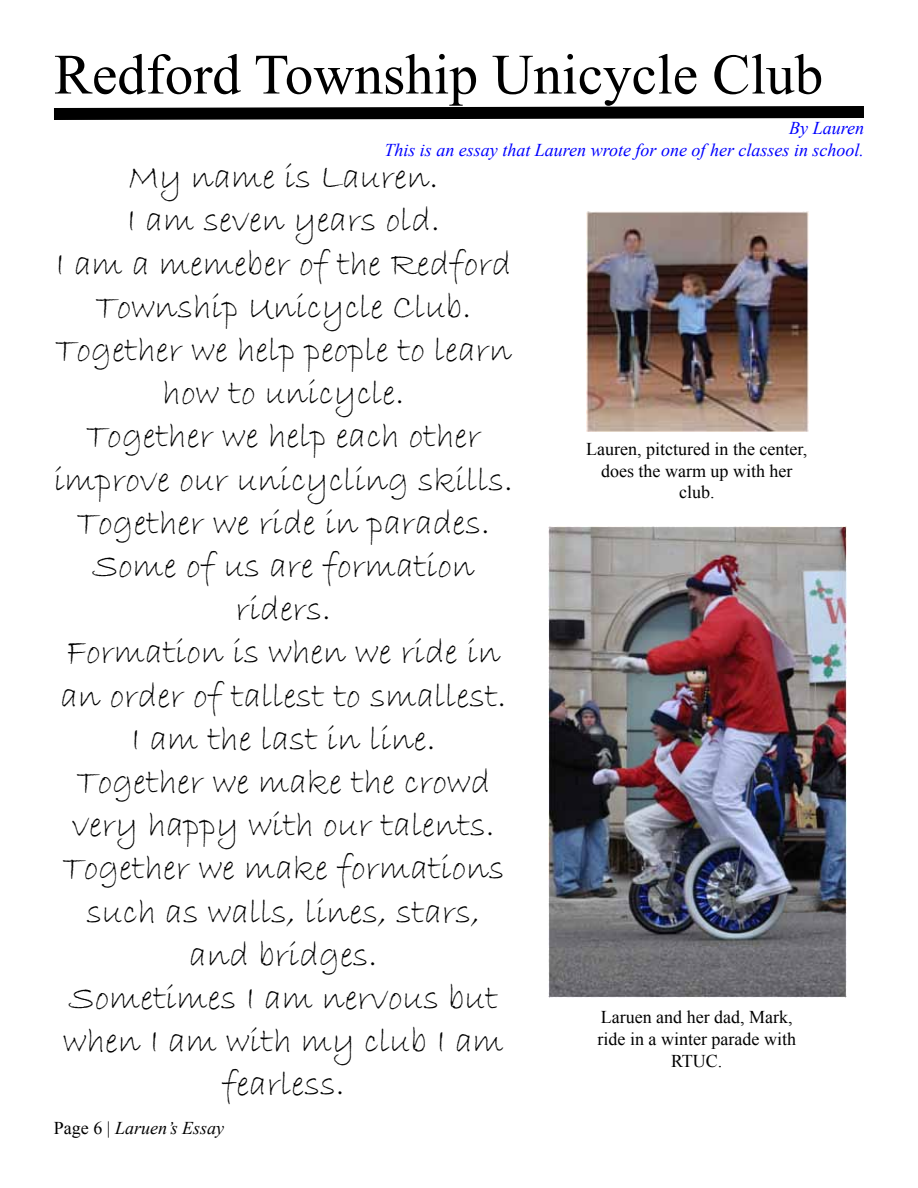
<style>
.page{position:relative;width:918px;height:1188px;background:#fff}
.page>*{position:absolute;margin:0;border:0;box-sizing:border-box;transform-origin:0 0}
.t1{font:57px "Times New Roman";color:#000}
.t2{font:36px/43.2px "Bradley Hand ITC";color:#000;text-align:center}
.t3{font:18px/21.6px "Times New Roman";color:#000;text-align:center}
.t4{font:italic 18px/21.6px "Times New Roman";color:#00f;text-align:right}
.t5{font:italic 18px "Times New Roman";color:#000}
.s1{font-style:normal}
</style>
<div class="page">
<svg style="left:54px;top:106px;width:810px;height:14px;background:#242424"></svg>
<img style="left:587px;top:211px;width:222px;height:221px">
<img style="left:548px;top:526px;width:298px;height:472px">
<h1 class="t1" style="left:54px;top:36px;width:771px">Redford Township Unicycle Club</h1>
<p class="t4" style="left:384px;top:117px;width:481px">By Lauren<br>This is an essay that Lauren wrote for one of her classes in school.</p>
<p class="t2" style="left:54px;top:156px;width:460px">My name is Lauren.<br>I am seven years old.<br>I am a memeber of the Redford<br>Township Unicycle Club.<br>Together we help people to learn how to unicycle.<br>Together we help each other improve our unicycling skills.<br>Together we ride in parades.<br>Some of us are formation riders.<br>Formation is when we ride in an order of tallest to smallest.<br>I am the last in line.<br>Together we make the crowd very happy with our talents.<br>Together we make formations such as walls, lines, stars, and bridges.<br>Sometimes I am nervous but when I am with my club I am fearless.</p>
<p class="t3" style="left:586px;top:438px;width:223px">Lauren, pitctured in the center, does the warm up with her club.</p>
<p class="t3" style="left:598px;top:1006px;width:200px">Laruen and her dad, Mark, ride in a winter parade with<br>RTUC.</p>
<p class="t5" style="left:54px;top:1116px;width:172px"><span class="s1">Page 6 |</span> Laruen’s Essay</p>
</div>
